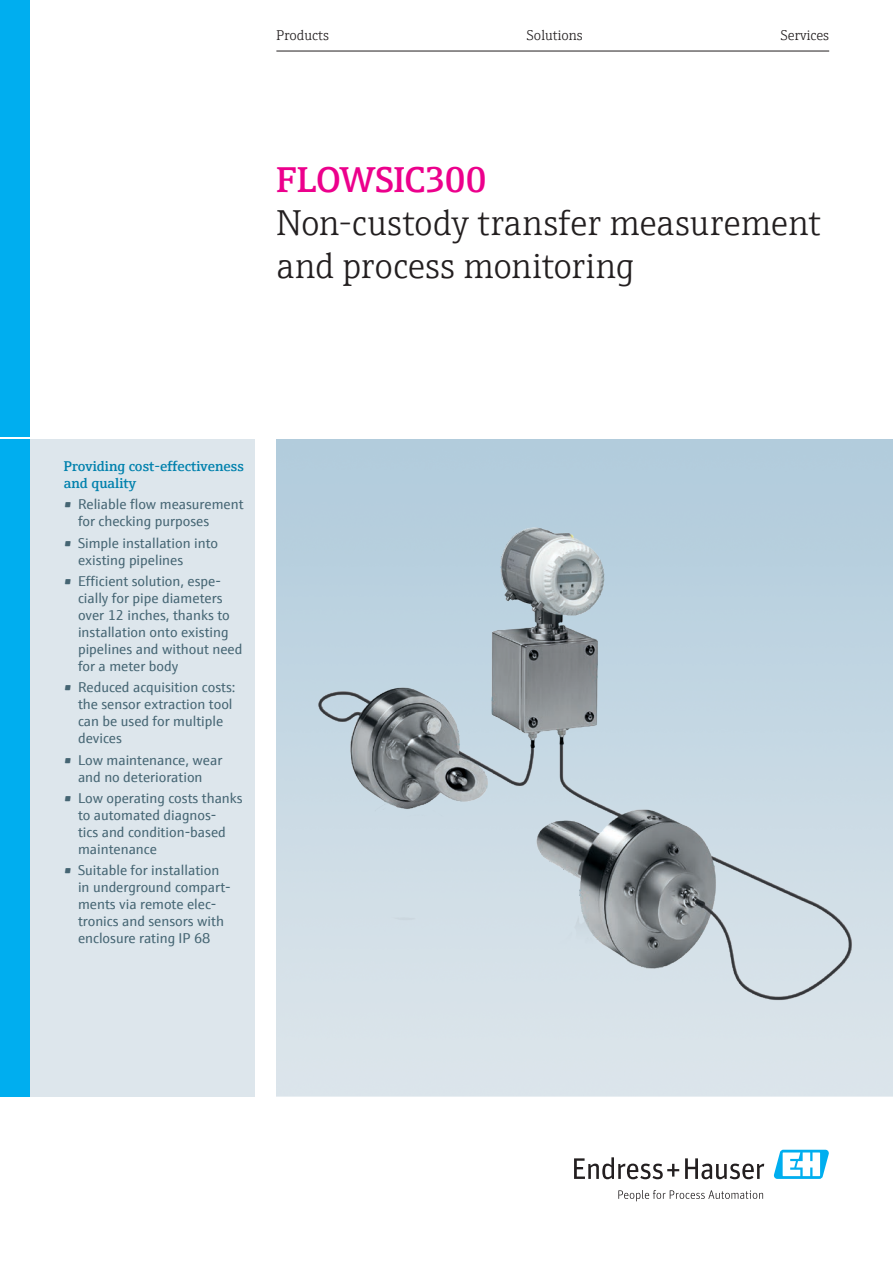
<style>
.page{position:relative;width:893px;height:1263px;background:#fff}
.page>*{position:absolute;margin:0;border:0;box-sizing:border-box;transform-origin:0 0}
.t1{font:300 36px/43.2px "E+H Serif";color:#231f20}
.t2{font:600 36px "E+H Serif";letter-spacing:-.005em;color:#ec008c}
.t3{font:14.25px/17px "E+H Sans";color:#456573}
.t4{font:600 14.25px/17px "E+H Serif";color:#0081ad}
.t5{font:300 14.25px "E+H Serif";color:#231f20}
.s1{font-family:"E+H Serif";font-weight:600}
</style>
<div class="page">
<svg style="left:574px;top:1157px;width:105px;height:22px"></svg>
<svg style="left:685px;top:1158px;width:79px;height:21px"></svg>
<svg style="left:618px;top:1190px;width:145px;height:11px"></svg>
<svg style="left:773px;top:1150px;width:56px;height:29px"></svg>
<hr style="left:276px;top:51px;width:553px;height:1px;background:#231f20">
<div style="left:0;top:0;width:30px;height:437px;background:#00aeef"></div>
<div style="left:30px;top:439px;width:225px;height:657px;background:#dde6ec"></div>
<img style="left:312px;top:521px;width:545px;height:488px">
<div style="left:0;top:439px;width:30px;height:657px;background:#00aeef"></div>
<p class="t5" style="left:276px;top:24px;width:54px">Products</p>
<p class="t5" style="left:527px;top:24px;width:57px">Solutions</p>
<p class="t5" style="left:781px;top:24px;width:50px">Services</p>
<h1 class="t2" style="left:276px;top:152px;width:212px">FLOWSIC300</h1>
<h1 class="t1" style="left:276px;top:199px;width:546px">Non-custody transfer measurement and process monitoring</h1>
<p class="t4" style="left:64px;top:457px;width:182px">Providing cost-effectiveness and quality</p>
<p class="t3" style="left:78px;top:495px;width:167px;text-indent:-14px"><span class="s1">•</span> Reliable flow measurement for checking purposes</p>
<p class="t3" style="left:78px;top:533px;width:142px;text-indent:-14px"><span class="s1">•</span> Simple installation into existing pipelines</p>
<p class="t3" style="left:78px;top:571px;width:166px;text-indent:-14px"><span class="s1">•</span> Efficient solution, espe&shy;cially for pipe diameters over 12 inches, thanks to installation onto existing pipelines and without need for a meter body</p>
<p class="t3" style="left:78px;top:678px;width:159px;text-indent:-14px"><span class="s1">•</span> Reduced acquisition costs: the sensor extraction tool can be used for multiple devices</p>
<p class="t3" style="left:64px;top:750px;width:160px;text-align:center"><span class="s1">•</span> Low maintenance, wear and no deterioration</p>
<p class="t3" style="left:78px;top:788px;width:166px;text-indent:-14px"><span class="s1">•</span> Low operating costs thanks to automated diagnos-<br>tics and condition-based maintenance</p>
<p class="t3" style="left:78px;top:861px;width:154px;text-indent:-14px"><span class="s1">•</span> Suitable for installation in underground compart&shy;ments via remote elec&shy;tronics and sensors with enclosure rating IP 68</p>
</div>
